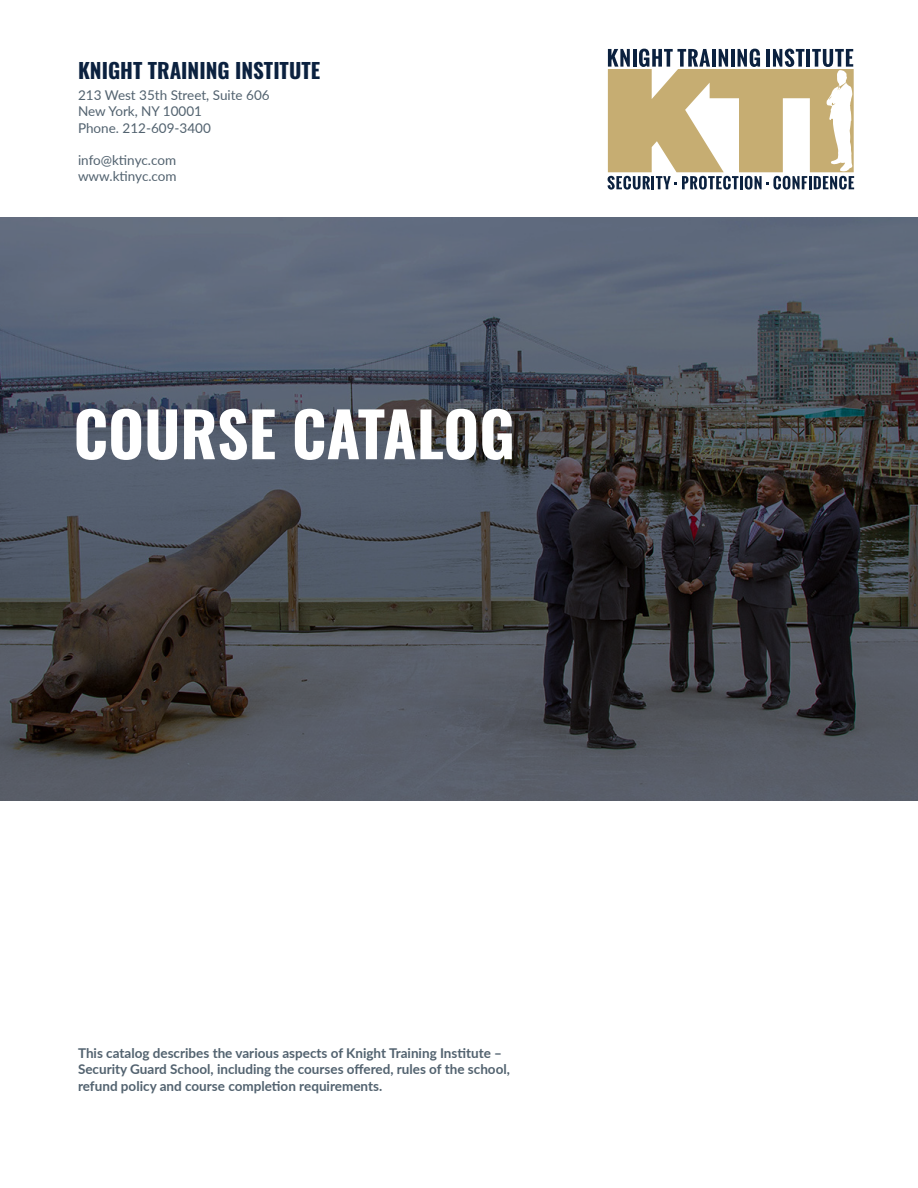
<style>
.page{position:relative;width:918px;height:1188px;background:#fff}
.page>*{position:absolute;margin:0;border:0;box-sizing:border-box;transform-origin:0 0}
.MAIN_BIG_TITLE_copy{font:700 61.5px "Oswald";color:#fff}
.CHAPTER_TITLE{font:700 21px "Oswald";color:#0b213f}
.body_text_1{font:700 13.5px/16.2px "Lato";color:#52626f}
.body_text_1-2{font:13.5px "Lato";color:#52626f}
</style>
<div class="page">
<img style="left:0;top:217px;width:918px;height:583px">
<svg style="left:608px;top:49px;width:246px;height:141px"></svg>
<p class="CHAPTER_TITLE" style="left:78px;top:60px;width:244px">KNIGHT TRAINING INSTITUTE</p>
<p class="body_text_1-2" style="left:78px;top:86px;width:193px">213 West 35th Street, Suite 606</p>
<p class="body_text_1-2" style="left:78px;top:102px;width:126px">New York, NY 10001</p>
<p class="body_text_1-2" style="left:78px;top:118px;width:134px">Phone. 212-609-3400</p>
<p class="body_text_1-2" style="left:78px;top:150px;width:100px">info@ktinyc.com</p>
<p class="body_text_1-2" style="left:78px;top:167px;width:100px">www.ktinyc.com</p>
<p class="MAIN_BIG_TITLE_copy" style="left:74px;top:402px;width:443px">COURSE CATALOG</p>
<p class="body_text_1" style="left:78px;top:1045px;width:433px">This catalog describes the various aspects of Knight Training Institute –<br>Security Guard School, including the courses offered, rules of the school, refund policy and course completion requirements.</p>
</div>
